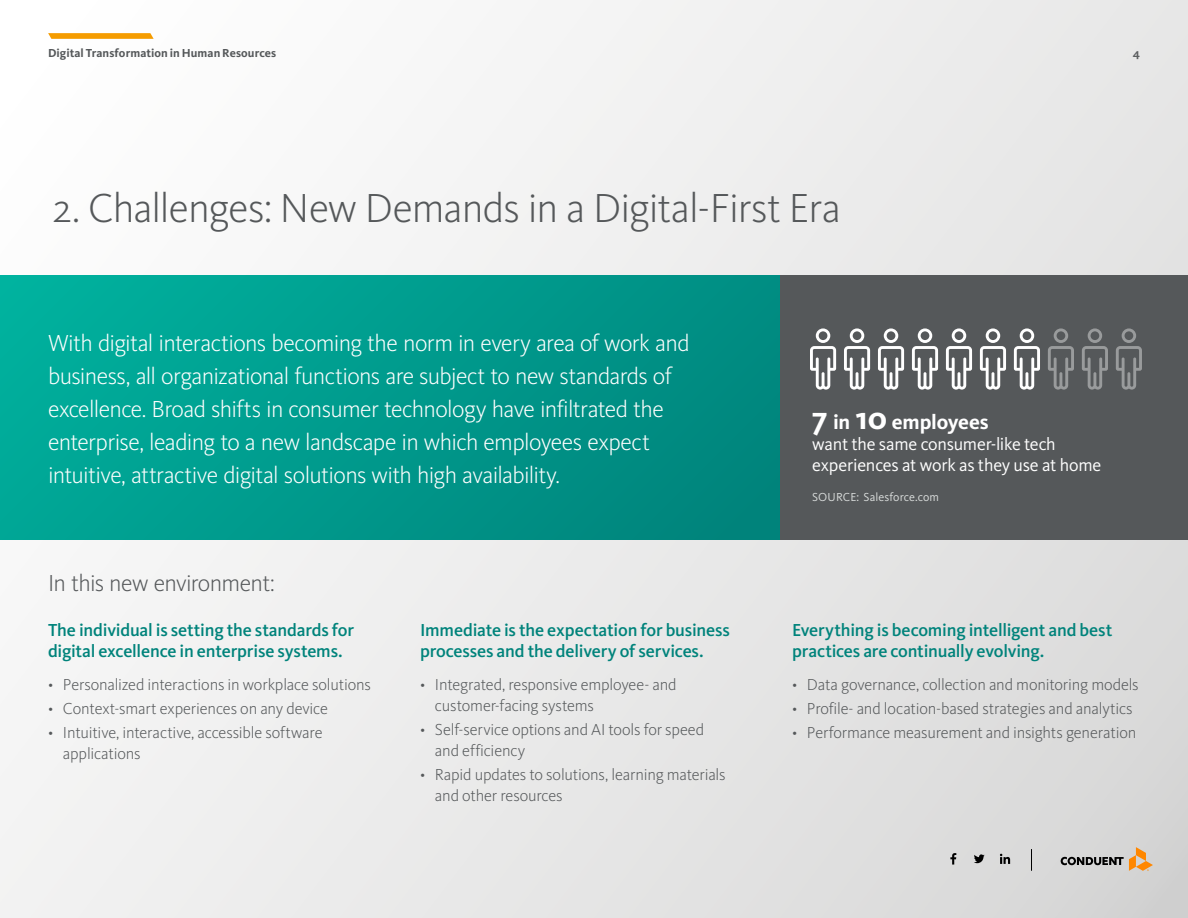
<style>
.page{position:relative;width:1188px;height:918px;background:#fff}
.page>*{position:absolute;margin:0;border:0;box-sizing:border-box;transform-origin:0 0}
.t1{font:300 42px "Kievit Pro";letter-spacing:-.02em;color:#55585a}
.t2{font:300 24px/33px "Kievit Pro";letter-spacing:-.03em;color:#fff}
.t3{font:300 24px "Kievit Pro";letter-spacing:-.03em;color:#55585a}
.t4{font:700 21px "Kievit Pro";letter-spacing:-.01em;color:#fff}
.t5{font:500 18px/21px "Kievit Pro";letter-spacing:-.01em;color:#00837b}
.t6{font:18px/21px "Kievit Pro";letter-spacing:-.01em;color:#fff}
.t7{font:300 16.5px/21px "Kievit Pro";letter-spacing:-.01em;color:#55585a}
.t8{font:700 12px "Kievit Pro";letter-spacing:.005em;color:#55585a}
.t9{font:12px "Kievit Pro";letter-spacing:.005em;color:#dadddc}
.s1{font-size:33px}
</style>
<div class="page">
<div style="left:0;top:0;width:1188px;height:918px;background:linear-gradient(to right,#fafafa,#dedede)"></div>
<div style="left:0;top:276px;width:780px;height:264px;background:linear-gradient(to right,#00ad9b,#00877e)"></div>
<div style="left:780px;top:276px;width:408px;height:264px;background:#55585a"></div>
<svg style="left:1061px;top:847px;width:92px;height:24px;background:#beb1a1"></svg>
<svg style="left:1031px;top:849px;width:1px;height:22px"></svg>
<svg style="left:1000px;top:854px;width:10px;height:10px"></svg>
<svg style="left:950px;top:853px;width:6px;height:12px"></svg>
<svg style="left:974px;top:854px;width:11px;height:9px"></svg>
<svg style="left:48px;top:33px;width:106px;height:6px"></svg>
<svg style="left:946px;top:328px;width:26px;height:62px"></svg>
<svg style="left:980px;top:328px;width:26px;height:62px"></svg>
<svg style="left:1014px;top:328px;width:26px;height:62px"></svg>
<svg style="left:1048px;top:328px;width:26px;height:62px"></svg>
<svg style="left:1082px;top:328px;width:26px;height:62px"></svg>
<svg style="left:1116px;top:328px;width:26px;height:62px"></svg>
<svg style="left:810px;top:328px;width:26px;height:62px"></svg>
<svg style="left:844px;top:328px;width:26px;height:62px"></svg>
<svg style="left:878px;top:328px;width:26px;height:62px"></svg>
<svg style="left:912px;top:328px;width:26px;height:62px"></svg>
<p class="t8" style="left:48px;top:46px;width:230px">Digital Transformation in Human Resources</p>
<p class="t8" style="left:1133px;top:46px;width:9px">4</p>
<h1 class="t1" style="left:52px;top:183px;width:790px">2. Challenges: New Demands in a Digital-First Era</h1>
<p class="t2" style="left:48px;top:326px;width:643px">With digital interactions becoming the norm in every area of work and business, all organizational functions are subject to new standards of excellence. Broad shifts in consumer technology have infiltrated the enterprise, leading to a new landscape in which employees expect intuitive, attractive digital solutions with high availability.</p>
<h2 class="t3" style="left:48px;top:569px;width:228px">In this new environment:</h2>
<p class="t5" style="left:48px;top:619px;width:308px">The individual is setting the standards for digital excellence in enterprise systems.</p>
<p class="t7" style="left:48px;top:674px;width:324px">• Personalized interactions in workplace solutions</p>
<p class="t7" style="left:48px;top:698px;width:281px">• Context-smart experiences on any device</p>
<p class="t7" style="left:63px;top:722px;width:261px;text-indent:-15px">• Intuitive, interactive, accessible software applications</p>
<p class="t5" style="left:420px;top:619px;width:311px">Immediate is the expectation for business processes and the delivery of services.</p>
<p class="t7" style="left:435px;top:674px;width:243px;text-indent:-15px">• Integrated, responsive employee- and customer-facing systems</p>
<p class="t7" style="left:435px;top:719px;width:271px;text-indent:-15px">• Self-service options and AI tools for speed and efficiency</p>
<p class="t7" style="left:435px;top:764px;width:292px;text-indent:-15px">• Rapid updates to solutions, learning materials and other resources</p>
<p class="t4" style="left:812px;top:409px;width:178px"><span class="s1">7</span> in <span class="s1">10</span> employees</p>
<p class="t6" style="left:812px;top:433px;width:291px">want the same consumer-like tech experiences at work as they use at home</p>
<p class="t9" style="left:812px;top:490px;width:128px">SOURCE: Salesforce.com</p>
<p class="t5" style="left:792px;top:619px;width:322px">Everything is becoming intelligent and best practices are continually evolving.</p>
<p class="t7" style="left:792px;top:674px;width:348px">• Data governance, collection and monitoring models</p>
<p class="t7" style="left:792px;top:698px;width:342px">• Profile- and location-based strategies and analytics</p>
<p class="t7" style="left:792px;top:722px;width:346px">• Performance measurement and insights generation</p>
</div>
